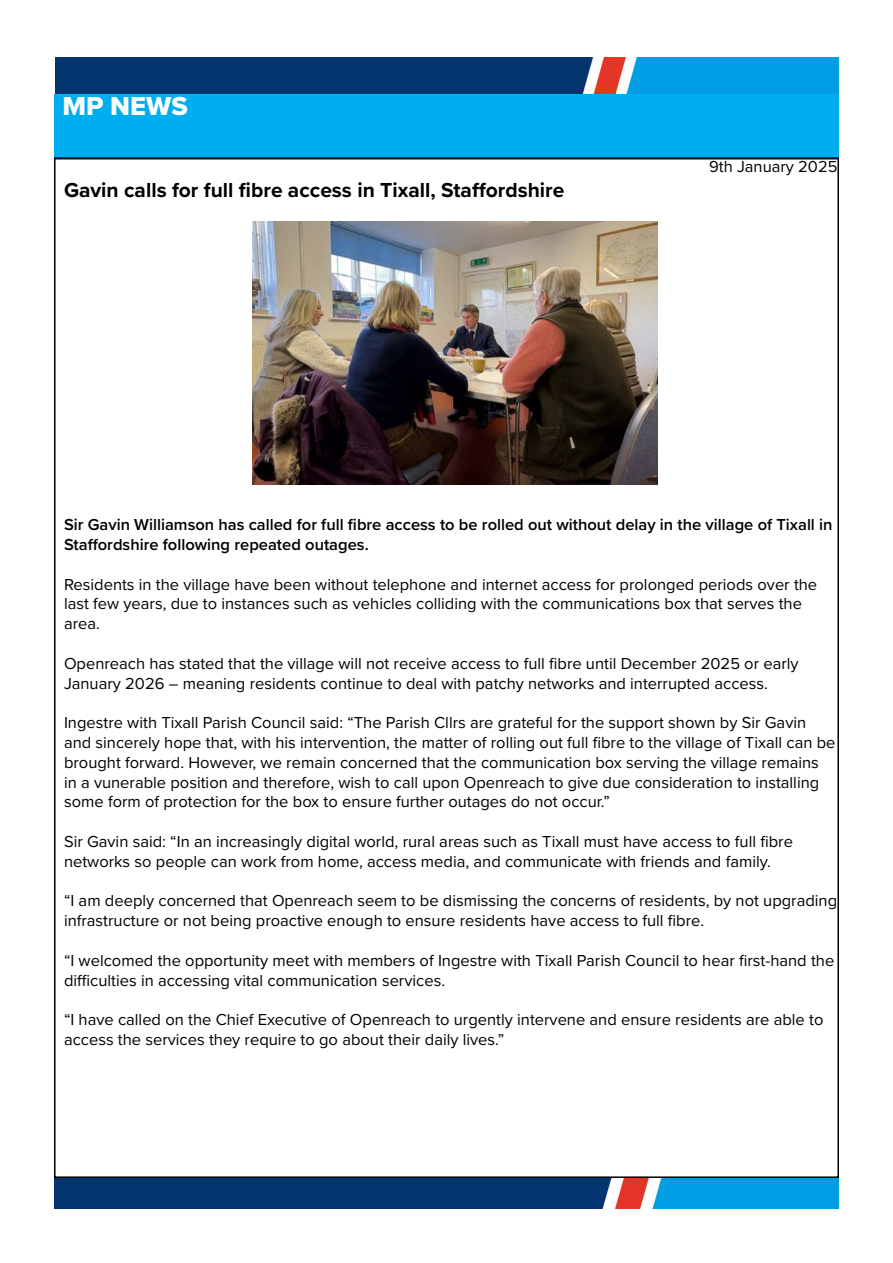
<style>
.page{position:relative;width:893px;height:1263px;background:#fff}
.page>*{position:absolute;margin:0;border:0;box-sizing:border-box;transform-origin:0 0}
.t1{font:27px "Proxima Nova Extrabld";color:#fff}
.t2{font:700 21px "Proxima Nova";color:#000}
.t3{font:16.5px/19.8px "Proxima Nova";color:#000}
.t4{font:600 16.5px/19.8px "Proxima Nova";color:#000}
</style>
<div class="page">
<img style="left:56px;top:57px;width:783px;height:37px">
<img style="left:54px;top:1178px;width:784px;height:31px">
<div style="left:54px;top:94px;width:785px;height:65px;background:#00aeef"></div>
<img style="left:252px;top:221px;width:406px;height:264px">
<h1 class="t1" style="left:62px;top:86px;width:127px">MP NEWS</h1>
<p class="t2" style="left:64px;top:174px;width:502px">Gavin calls for full fibre access in Tixall, Staffordshire</p>
<p class="t3" style="left:709px;top:156px;width:130px">9th January 2025</p>
<p class="t4" style="left:64px;top:514px;width:770px">Sir Gavin Williamson has called for full fibre access to be rolled out without delay in the village of Tixall in<br>Staffordshire following repeated outages.</p>
<p class="t3" style="left:64px;top:573px;width:755px">Residents in the village have been without telephone and internet access for prolonged periods over the last few years, due to instances such as vehicles colliding with the communications box that serves the area.</p>
<p class="t3" style="left:64px;top:653px;width:736px">Openreach has stated that the village will not receive access to full fibre until December 2025 or early<br>January 2026 – meaning residents continue to deal with patchy networks and interrupted access.</p>
<p class="t3" style="left:64px;top:712px;width:773px">Ingestre with Tixall Parish Council said: “The Parish Cllrs are grateful for the support shown by Sir Gavin and sincerely hope that, with his intervention, the matter of rolling out full fibre to the village of Tixall can be brought forward. However, we remain concerned that the communication box serving the village remains in a vunerable position and therefore, wish to call upon Openreach to give due consideration to installing some form of protection for the box to ensure further outages do not occur.”</p>
<p class="t3" style="left:64px;top:831px;width:730px">Sir Gavin said: “In an increasingly digital world, rural areas such as Tixall must have access to full fibre networks so people can work from home, access media, and communicate with friends and family.</p>
<p class="t3" style="left:64px;top:890px;width:775px">“I am deeply concerned that Openreach seem to be dismissing the concerns of residents, by not upgrading infrastructure or not being proactive enough to ensure residents have access to full fibre.</p>
<p class="t3" style="left:64px;top:950px;width:772px">“I welcomed the opportunity meet with members of Ingestre with Tixall Parish Council to hear first-hand the difficulties in accessing vital communication services.</p>
<p class="t3" style="left:64px;top:1009px;width:761px">“I have called on the Chief Executive of Openreach to urgently intervene and ensure residents are able to access the services they require to go about their daily lives.”</p>
</div>
